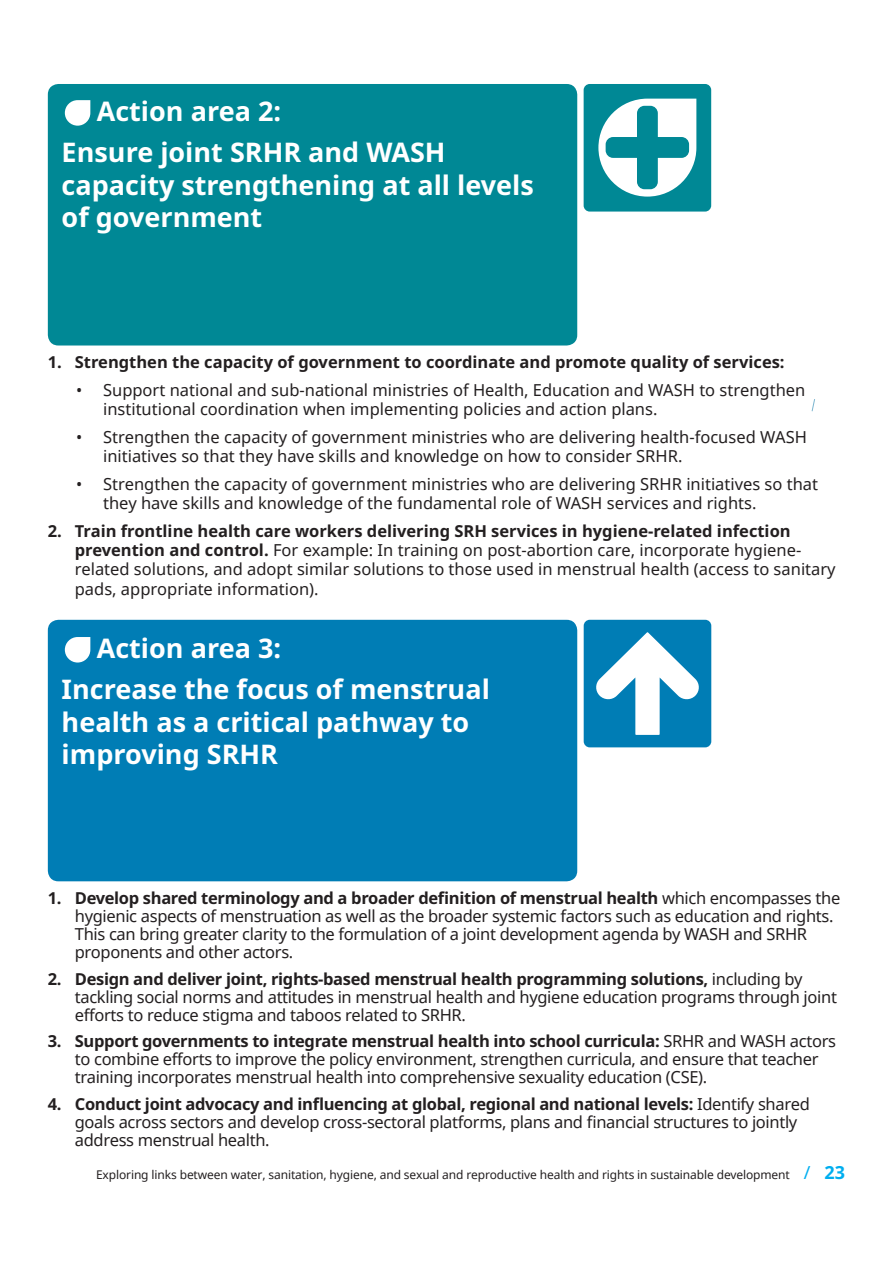
<style>
.page{position:relative;width:893px;height:1263px;background:#fff}
.page>*{position:absolute;margin:0;border:0;box-sizing:border-box;transform-origin:0 0}
.t1{font:700 27px/41px "Noto Sans";color:#fff}
.t2{font:16.5px/18px "Noto Sans";letter-spacing:-.01em;color:#231f20}
.t3{font:700 16.5px "Noto Sans";color:#231f20}
.t4{font:12px "Noto Sans";letter-spacing:-.01em;color:#231f20}
.s1{font-weight:700}
.s2{font-size:18px;color:#00aeef}
.s3{font-weight:700;font-size:18px;color:#00aeef}
</style>
<div class="page">
<svg style="left:811px;top:399px;width:4px;height:13px"></svg>
<div style="left:48px;top:84px;width:529px;height:261px;background:#008895;border-radius:11px"></div>
<svg style="left:65px;top:100px;width:25px;height:26px"></svg>
<div style="left:48px;top:620px;width:529px;height:261px;background:#007db5;border-radius:11px"></div>
<svg style="left:65px;top:637px;width:25px;height:25px"></svg>
<div style="left:584px;top:84px;width:127px;height:128px;background:#008895;border-radius:6px"></div>
<svg style="left:598px;top:99px;width:98px;height:98px"></svg>
<div style="left:584px;top:620px;width:127px;height:127px;background:#007db5;border-radius:6px"></div>
<svg style="left:596px;top:632px;width:103px;height:103px"></svg>
<h1 class="t1" style="left:62px;top:92px;width:385px;text-indent:35px">Action area 2:<br>Ensure joint SRHR and WASH</h1>
<h1 class="t1" style="left:62px;top:169px;width:474px;line-height:32.4px">capacity strengthening at all levels of government</h1>
<p class="t3" style="left:48px;top:351px;width:738px">1. Strengthen the capacity of government to coordinate and promote quality of services:</p>
<p class="t2" style="left:103px;top:380px;width:704px;line-height:19.2px;text-indent:-27px">• Support national and sub-national ministries of Health, Education and WASH to strengthen institutional coordination when implementing policies and action plans.</p>
<p class="t2" style="left:103px;top:427px;width:705px;line-height:19.2px;text-indent:-27px">• Strengthen the capacity of government ministries who are delivering health-focused WASH initiatives so that they have skills and knowledge on how to consider SRHR.</p>
<p class="t2" style="left:103px;top:474px;width:716px;line-height:19.2px;text-indent:-27px">• Strengthen the capacity of government ministries who are delivering SRHR initiatives so that they have skills and knowledge of the fundamental role of WASH services and rights.</p>
<p class="t2" style="left:75px;top:521px;width:762px;line-height:19.2px;text-indent:-27px"><span class="s1">2. Train frontline health care workers delivering SRH services in hygiene-related infection prevention and control.</span> For example: In training on post-abortion care, incorporate hygiene&shy;related solutions, and adopt similar solutions to those used in menstrual health (access to sanitary pads, appropriate information).</p>
<h1 class="t1" style="left:62px;top:628px;width:430px;text-indent:35px">Action area 3:<br>Increase the focus of menstrual</h1>
<h1 class="t1" style="left:62px;top:706px;width:409px;line-height:32.4px">health as a critical pathway to improving SRHR</h1>
<p class="t2" style="left:75px;top:889px;width:767px;text-indent:-27px"><span class="s1">1. Develop shared terminology and a broader definition of menstrual health</span> which encompasses the hygienic aspects of menstruation as well as the broader systemic factors such as education and rights.<br>This can bring greater clarity to the formulation of a joint development agenda by WASH and SRHR proponents and other actors.</p>
<p class="t2" style="left:75px;top:969px;width:764px;text-indent:-27px"><span class="s1">2. Design and deliver joint, rights-based menstrual health programming solutions,</span> including by tackling social norms and attitudes in menstrual health and hygiene education programs through joint efforts to reduce stigma and taboos related to SRHR.</p>
<p class="t2" style="left:75px;top:1032px;width:763px;text-indent:-27px"><span class="s1">3. Support governments to integrate menstrual health into school curricula:</span> SRHR and WASH actors to combine efforts to improve the policy environment, strengthen curricula, and ensure that teacher training incorporates menstrual health into comprehensive sexuality education (CSE).</p>
<p class="t2" style="left:75px;top:1094px;width:736px;text-indent:-27px"><span class="s1">4. Conduct joint advocacy and influencing at global, regional and national levels:</span> Identify shared goals across sectors and develop cross-sectoral platforms, plans and financial structures to jointly address menstrual health.</p>
<p class="t4" style="left:96px;top:1166px;width:751px">Exploring links between water, sanitation, hygiene, and sexual and reproductive health and rights in sustainable development <span class="s2">/</span> <span class="s3">23</span></p>
</div>
